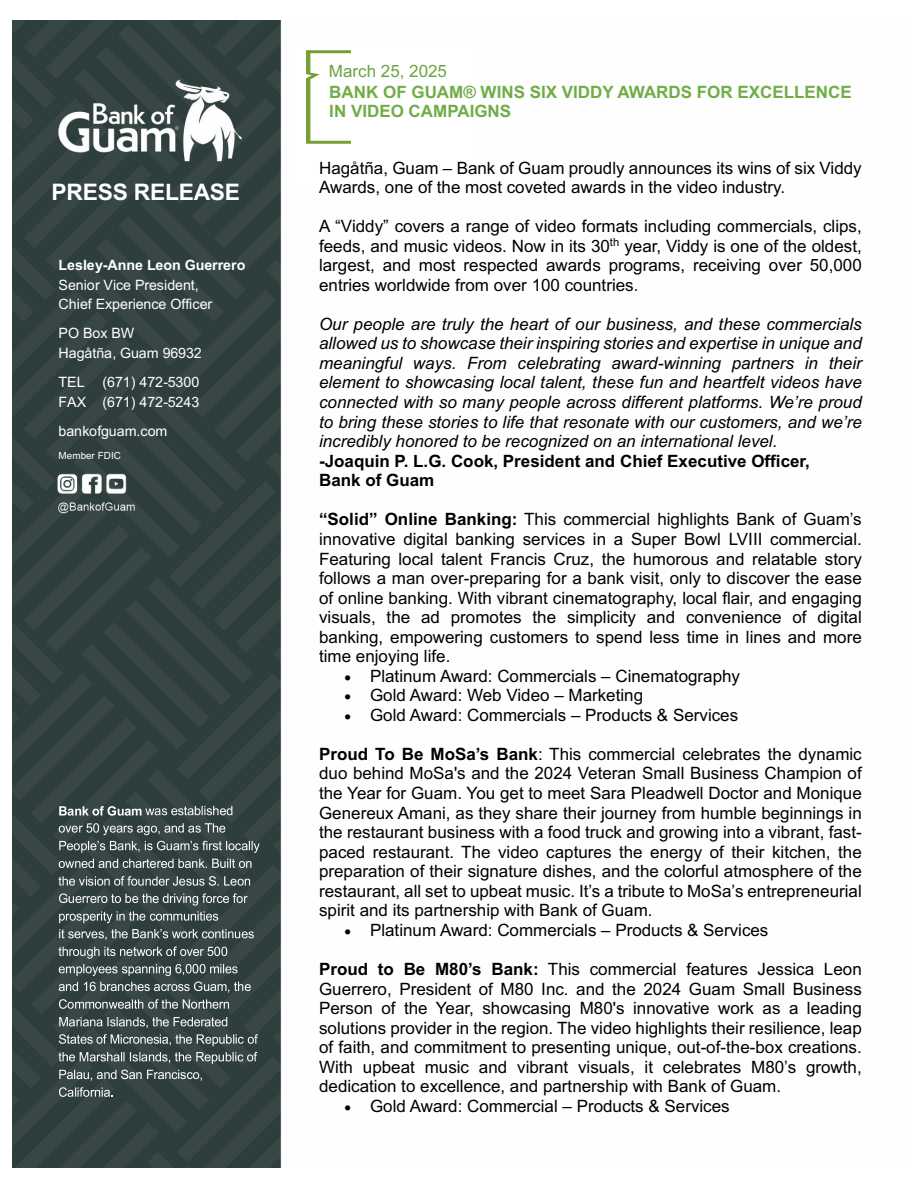
<style>
.page{position:relative;width:918px;height:1188px;background:#fff}
.page>*{position:absolute;margin:0;border:0;box-sizing:border-box;transform-origin:0 0}
.t1{font:700 22.8px "Arial";letter-spacing:-.01em;color:#fff}
.t2{font:16.95px/19.5px "Arial";color:#000;text-align:justify}
.t3{font:italic 16.95px/19.5px "Arial";color:#000;text-align:justify}
.t4{font:700 16.95px/19.6px "Arial";color:#000}
.t5{font:700 16.95px/19.6px "Arial";color:#70ad47}
.t6{font:16.95px "Arial";color:#6aa342}
.t7{font:14.25px/19.4px "Arial";letter-spacing:-.01em;color:#fff}
.t8{font:700 14.25px "Arial";letter-spacing:-.01em;color:#fff}
.t9{font:9.9px "Arial";letter-spacing:-.005em;color:#fff}
.s1{font-weight:700}
</style>
<div class="page">
<img style="left:13px;top:20px;width:269px;height:1148px">
<svg style="left:59px;top:806px;width:173px;height:10px;background:#75807f"></svg>
<svg style="left:59px;top:823px;width:166px;height:12px;background:#5e6a69"></svg>
<svg style="left:59px;top:841px;width:201px;height:12px;background:#606c6b"></svg>
<svg style="left:59px;top:859px;width:192px;height:9px;background:#6f7a79"></svg>
<svg style="left:59px;top:876px;width:191px;height:10px;background:#667270"></svg>
<svg style="left:59px;top:893px;width:189px;height:30px;background:#53615f"></svg>
<svg style="left:59px;top:929px;width:195px;height:11px;background:#636f6d"></svg>
<svg style="left:59px;top:947px;width:179px;height:29px;background:#576563"></svg>
<svg style="left:59px;top:982px;width:192px;height:11px;background:#626e6d"></svg>
<svg style="left:59px;top:999px;width:170px;height:10px;background:#6a7674"></svg>
<svg style="left:59px;top:1017px;width:168px;height:11px;background:#687472"></svg>
<svg style="left:59px;top:1034px;width:199px;height:12px;background:#626e6d"></svg>
<svg style="left:59px;top:1052px;width:198px;height:12px;background:#626e6d"></svg>
<svg style="left:59px;top:1070px;width:143px;height:11px;background:#626e6d"></svg>
<svg style="left:59px;top:1087px;width:54px;height:10px"></svg>
<img style="left:307px;top:50px;width:43px;height:94px">
<div style="left:329px;top:82px;width:147px;height:20px;background:#fff"></div>
<h1 class="t1" style="left:52px;top:180px;width:190px">PRESS RELEASE</h1>
<p class="t8" style="left:59px;top:257px;width:188px">Lesley-Anne Leon Guerrero</p>
<p class="t7" style="left:59px;top:275px;width:155px">Senior Vice President,<br>Chief Experience Officer</p>
<p class="t7" style="left:59px;top:324px;width:145px">PO Box BW<br>Hagåtña, Guam 96932</p>
<p class="t7" style="left:59px;top:373px;width:27px">TEL</p>
<p class="t7" style="left:59px;top:373px;width:142px;text-align:right">(671) 472-5300<br>FAX (671) 472-5243</p>
<p class="t7" style="left:59px;top:422px;width:110px">bankofguam.com</p>
<p class="t9" style="left:59px;top:450px;width:64px">Member FDIC</p>
<p class="t6" style="left:329px;top:61px;width:120px">March 25, 2025</p>
<p class="t5" style="left:329px;top:82px;width:524px">BANK OF GUAM® WINS SIX VIDDY AWARDS FOR EXCELLENCE<br>IN VIDEO CAMPAIGNS</p>
<p class="t2" style="left:319px;top:158px;width:544px">Hagåtña, Guam – Bank of Guam proudly announces its wins of six Viddy<br>Awards, one of the most coveted awards in the video industry.</p>
<p class="t2" style="left:319px;top:216px;width:544px">A “Viddy” covers a range of video formats including commercials, clips, feeds, and music videos. Now in its 30<sup>th</sup> year, Viddy is one of the oldest, largest, and most respected awards programs, receiving over 50,000 entries worldwide from over 100 countries.</p>
<p class="t3" style="left:319px;top:314px;width:544px">Our people are truly the heart of our business, and these commercials allowed us to showcase their inspiring stories and expertise in unique and meaningful ways. From celebrating award-winning partners in their element to showcasing local talent, these fun and heartfelt videos have connected with so many people across different platforms. We’re proud to bring these stories to life that resonate with our customers, and we’re incredibly honored to be recognized on an international level.</p>
<p class="t4" style="left:319px;top:451px;width:492px">-Joaquin P. L.G. Cook, President and Chief Executive Officer,<br>Bank of Guam</p>
<p class="t2" style="left:319px;top:510px;width:544px"><span class="s1">“Solid” Online Banking:</span> This commercial highlights Bank of Guam’s innovative digital banking services in a Super Bowl LVIII commercial.<br>Featuring local talent Francis Cruz, the humorous and relatable story follows a man over-preparing for a bank visit, only to discover the ease of online banking. With vibrant cinematography, local flair, and engaging visuals, the ad promotes the simplicity and convenience of digital banking, empowering customers to spend less time in lines and more time enjoying life.</p>
<p class="t2" style="left:345px;top:666px;width:397px">• Platinum Award: Commercials – Cinematography</p>
<p class="t2" style="left:345px;top:686px;width:300px">• Gold Award: Web Video – Marketing</p>
<p class="t2" style="left:345px;top:705px;width:395px">• Gold Award: Commercials – Products &amp; Services</p>
<p class="t2" style="left:319px;top:744px;width:544px"><span class="s1">Proud To Be MoSa’s Bank</span>: This commercial celebrates the dynamic duo behind MoSa's and the 2024 Veteran Small Business Champion of the Year for Guam. You get to meet Sara Pleadwell Doctor and Monique Genereux Amani, as they share their journey from humble beginnings in the restaurant business with a food truck and growing into a vibrant, fast&shy;paced restaurant. The video captures the energy of their kitchen, the preparation of their signature dishes, and the colorful atmosphere of the restaurant, all set to upbeat music. It’s a tribute to MoSa’s entrepreneurial spirit and its partnership with Bank of Guam.</p>
<p class="t2" style="left:345px;top:920px;width:425px">• Platinum Award: Commercials – Products &amp; Services</p>
<p class="t2" style="left:319px;top:959px;width:544px"><span class="s1">Proud to Be M80’s Bank:</span> This commercial features Jessica Leon Guerrero, President of M80 Inc. and the 2024 Guam Small Business Person of the Year, showcasing M80's innovative work as a leading solutions provider in the region. The video highlights their resilience, leap of faith, and commitment to presenting unique, out-of-the-box creations.<br>With upbeat music and vibrant visuals, it celebrates M80’s growth, dedication to excellence, and partnership with Bank of Guam.</p>
<p class="t2" style="left:345px;top:1096px;width:387px">• Gold Award: Commercial – Products &amp; Services</p>
</div>
